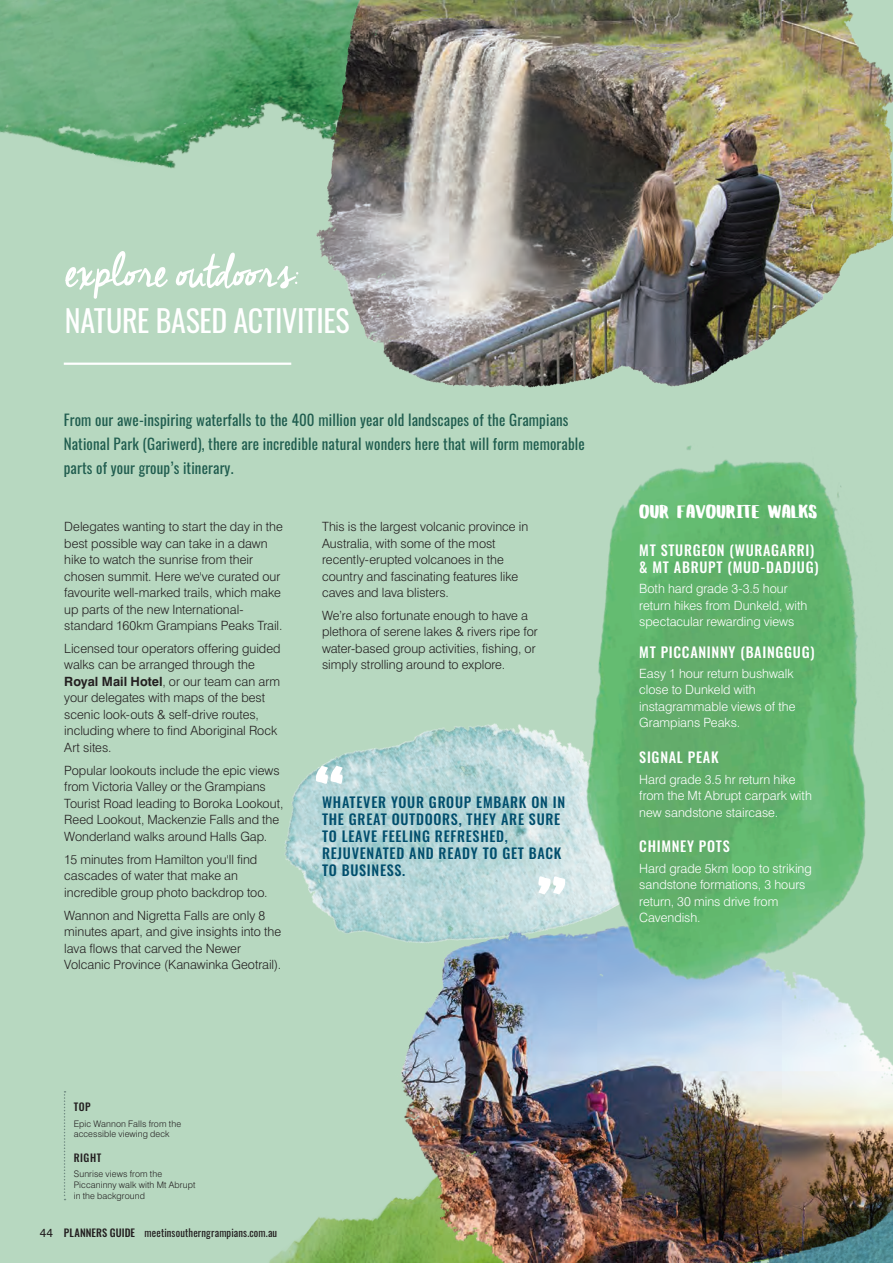
<style>
.page{position:relative;width:893px;height:1263px;background:#b7d8c0}
.page>*{position:absolute;margin:0;border:0;box-sizing:border-box;transform-origin:0 0}
.t1{font:81.75px "Better Together Caps";color:#fff}
.t2{font:57.45px "Cheddar Jack";letter-spacing:-.045em;color:#fff}
.t3{font:30px "Oswald";letter-spacing:-.01em;color:#fff}
.t4{font:24px "Better Together Caps";letter-spacing:.01em;color:#fff}
.t5{font:15px/24px "Oswald";letter-spacing:.01em;color:#205d4f}
.t6{font:500 14.25px/17.1px "Oswald";letter-spacing:.05em;color:#014e6d}
.t7{font:500 14.25px/17.1px "Oswald";letter-spacing:.05em;color:#fff}
.t8{font:300 12.75px/16.5px "Swiss 721 BT";color:#231f20}
.t9{font:300 12.75px/16.5px "Swiss 721 BT";color:#fff}
.t10{font:10.5px "Oswald";letter-spacing:.015em;color:#231f20}
.t11{font:500 10.5px "Oswald";letter-spacing:.05em;color:#231f20}
.t12{font:300 9px/10.8px "Swiss 721 BT";letter-spacing:.01em;color:#231f20}
.s1{font-weight:700}
.s2{font-family:"Swiss 721 BT";font-size:12px}
.s3{font-weight:500}
</style>
<div class="page">
<img style="left:0;top:0;width:265px;height:168px">
<img style="left:285px;top:723px;width:299px;height:166px">
<img style="left:269px;top:889px;width:624px;height:374px">
<img style="left:265px;top:0;width:628px;height:388px">
<hr style="left:64px;top:363px;width:227px;height:2px;background:#fff">
<img style="left:584px;top:446px;width:309px;height:585px">
<svg style="left:64px;top:1091px;width:2px;height:109px"></svg>
<img style="left:651px;top:1107px;width:242px;height:156px">
<h2 class="t2" style="left:65px;top:239px;width:236px">explore outdoors:</h2>
<h3 class="t3" style="left:65px;top:294px;width:286px">NATURE BASED ACTIVITIES</h3>
<p class="t5" style="left:64px;top:406px;width:522px">From our awe-inspiring waterfalls to the 400 million year old landscapes of the Grampians<br>National Park (Gariwerd), there are incredible natural wonders here that will form memorable parts of your group’s itinerary.</p>
<p class="t8" style="left:64px;top:518px;width:220px">Delegates wanting to start the day in the best possible way can take in a dawn hike to watch the sunrise from their chosen summit. Here we've curated our favourite well-marked trails, which make up parts of the new International&shy;standard 160km Grampians Peaks Trail.</p>
<p class="t8" style="left:64px;top:640px;width:218px">Licensed tour operators offering guided walks can be arranged through the <span class="s1">Royal Mail Hotel</span>, or our team can arm your delegates with maps of the best scenic look-outs &amp; self-drive routes, including where to find Aboriginal Rock Art sites.</p>
<p class="t8" style="left:64px;top:762px;width:221px">Popular lookouts include the epic views from Victoria Valley or the Grampians Tourist Road leading to Boroka Lookout, Reed Lookout, Mackenzie Falls and the Wonderland walks around Halls Gap.</p>
<p class="t8" style="left:64px;top:851px;width:205px">15 minutes from Hamilton you'll find cascades of water that make an incredible group photo backdrop too.</p>
<p class="t8" style="left:64px;top:907px;width:218px">Wannon and Nigretta Falls are only 8 minutes apart, and give insights into the lava flows that carved the Newer Volcanic Province (Kanawinka Geotrail).</p>
<p class="t8" style="left:322px;top:518px;width:208px">This is the largest volcanic province in Australia, with some of the most recently-erupted volcanoes in the country and fascinating features like caves and lava blisters.</p>
<p class="t8" style="left:322px;top:607px;width:217px">We’re also fortunate enough to have a plethora of serene lakes &amp; rivers ripe for water-based group activities, fishing, or simply strolling around to explore.</p>
<h1 class="t1" style="left:315px;top:750px;width:31px">‘‘</h1>
<p class="t6" style="left:322px;top:794px;width:245px">WHATEVER YOUR GROUP EMBARK ON IN<br>THE GREAT OUTDOORS, THEY ARE SURE<br>TO LEAVE FEELING REFRESHED,<br>REJUVENATED AND READY TO GET BACK<br>TO BUSINESS.</p>
<h1 class="t1" style="left:566px;top:910px;width:31px;rotate:-180deg">‘‘</h1>
<p class="t11" style="left:74px;top:1102px;width:18px">TOP</p>
<p class="t12" style="left:74px;top:1118px;width:109px">Epic Wannon Falls from the accessible viewing deck</p>
<p class="t11" style="left:74px;top:1152px;width:29px">RIGHT</p>
<p class="t12" style="left:74px;top:1168px;width:123px">Sunrise views from the<br>Piccaninny walk with Mt Abrupt in the background</p>
<p class="t10" style="left:40px;top:1224px;width:239px"><span class="s2">44</span> <span class="s3">PLANNERS GUIDE</span> meetinsoutherngrampians.com.au</p>
<h3 class="t4" style="left:639px;top:500px;width:180px">Our Favourite walks</h3>
<p class="t7" style="left:639px;top:542px;width:181px">MT STURGEON (WURAGARRI) &amp; MT ABRUPT (MUD-DADJUG)</p>
<p class="t9" style="left:639px;top:580px;width:170px">Both hard grade 3-3.5 hour return hikes from Dunkeld, with spectacular rewarding views</p>
<p class="t7" style="left:639px;top:644px;width:177px">MT PICCANINNY (BAINGGUG)</p>
<p class="t9" style="left:639px;top:665px;width:158px">Easy 1 hour return bushwalk close to Dunkeld with instagrammable views of the<br>Grampians Peaks.</p>
<p class="t7" style="left:639px;top:750px;width:81px">SIGNAL PEAK</p>
<p class="t9" style="left:639px;top:771px;width:174px">Hard grade 3.5 hr return hike from the Mt Abrupt carpark with new sandstone staircase.</p>
<p class="t7" style="left:639px;top:839px;width:92px">CHIMNEY POTS</p>
<p class="t9" style="left:639px;top:860px;width:174px">Hard grade 5km loop to striking sandstone formations, 3 hours return, 30 mins drive from<br>Cavendish.</p>
</div>
